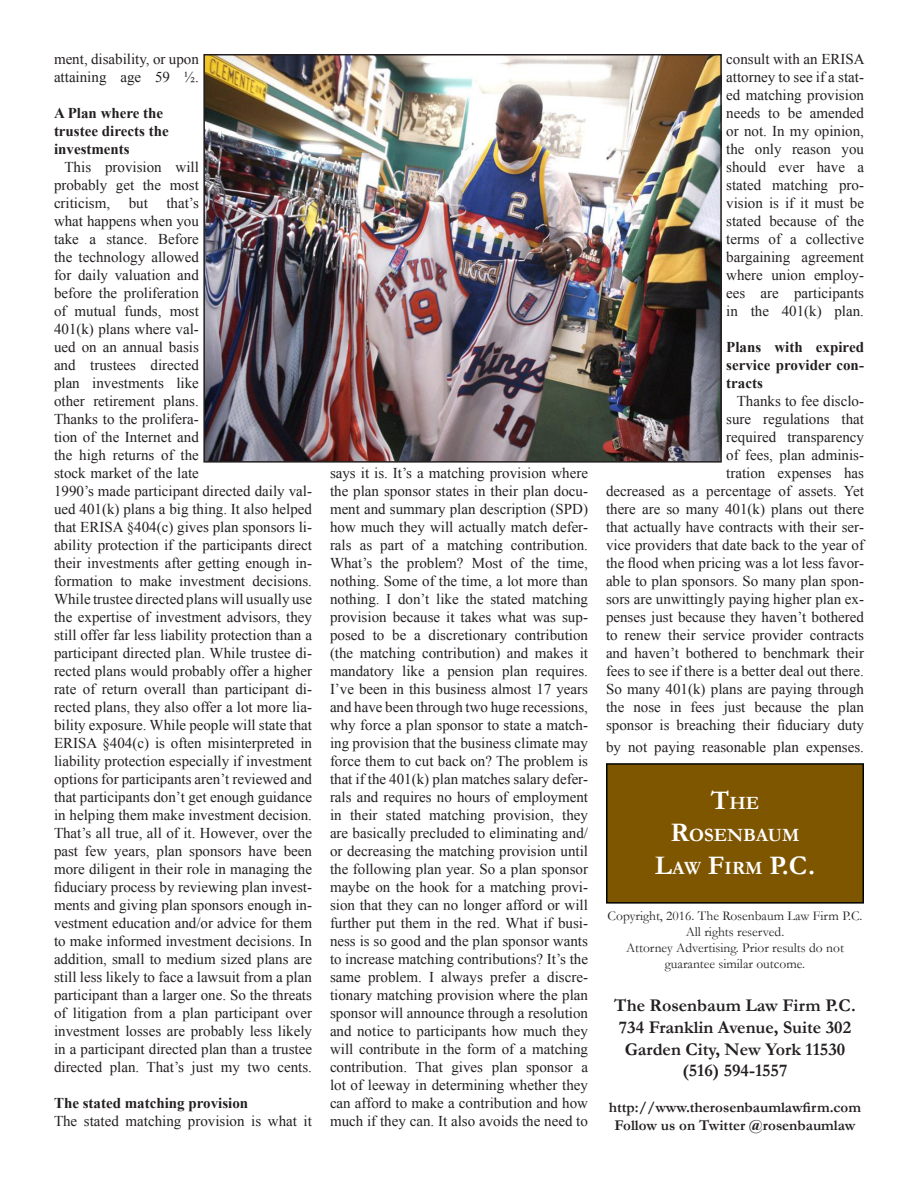
<style>
.page{position:relative;width:918px;height:1188px;background:#fff}
.page>*{position:absolute;margin:0;border:0;box-sizing:border-box;transform-origin:0 0}
.t1{font:700 27px "Garamond";color:#fff}
.t2{font:700 18.9px "Garamond";color:#fff}
.t3{font:700 18px "Garamond";color:#231f20}
.t4{font:15px/18px "Times New Roman";color:#231f20}
.t5{font:700 15px/18px "Times New Roman";color:#231f20}
.t6{font:700 15px "Garamond";color:#231f20}
.t7{font:13.5px/16.2px "Garamond";color:#231f20;text-align:center}
.s1{font-size:27px}
.s2{font-size:18.9px}
</style>
<div class="page">
<div style="left:607px;top:764px;width:256px;height:139px;background:#7f5600"></div>
<div style="left:606px;top:763px;width:258px;height:141px;border:2px solid #000400"></div>
<img style="left:206px;top:57px;width:513px;height:403px">
<div style="left:203px;top:54px;width:519px;height:409px;border:2px solid #231f20"></div>
<p class="t4" style="left:54px;top:50px;width:146px">ment, disability, or upon attaining age 59 ½.</p>
<p class="t5" style="left:54px;top:104px;width:116px">A Plan where the trustee directs the investments</p>
<p class="t4" style="left:54px;top:158px;width:260px;text-indent:10px">This provision will<br>probably get the most<br>criticism, but that’s<br>what happens when you<br>take a stance. Before<br>the technology allowed<br>for daily valuation and<br>before the proliferation<br>of mutual funds, most<br>401(k) plans where val-<br>ued on an annual basis<br>and trustees directed<br>plan investments like<br>other retirement plans.<br>Thanks to the prolifera-<br>tion of the Internet and<br>the high returns of the<br>stock market of the late<br>1990’s made participant directed daily val&shy;ued 401(k) plans a big thing. It also helped that ERISA §404(c) gives plan sponsors li&shy;ability protection if the participants direct their investments after getting enough in&shy;formation to make investment decisions.<br>While trustee directed plans will usually use the expertise of investment advisors, they still offer far less liability protection than a participant directed plan. While trustee di&shy;rected plans would probably offer a higher rate of return overall than participant di&shy;rected plans, they also offer a lot more lia&shy;bility exposure. While people will state that ERISA §404(c) is often misinterpreted in liability protection especially if investment options for participants aren’t reviewed and that participants don’t get enough guidance in helping them make investment decision.<br>That’s all true, all of it. However, over the past few years, plan sponsors have been more diligent in their role in managing the fiduciary process by reviewing plan invest&shy;ments and giving plan sponsors enough in&shy;vestment education and/or advice for them to make informed investment decisions. In addition, small to medium sized plans are still less likely to face a lawsuit from a plan participant than a larger one. So the threats of litigation from a plan participant over investment losses are probably less likely in a participant directed plan than a trustee directed plan. That’s just my two cents.</p>
<p class="t5" style="left:54px;top:1094px;width:196px">The stated matching provision</p>
<p class="t4" style="left:54px;top:1112px;width:260px">The stated matching provision is what it</p>
<p class="t4" style="left:330px;top:463px;width:260px;text-align:justify">says it is. It’s a matching provision where the plan sponsor states in their plan docu&shy;ment and summary plan description (SPD) how much they will actually match defer&shy;rals as part of a matching contribution.<br>What’s the problem? Most of the time, nothing. Some of the time, a lot more than nothing. I don’t like the stated matching provision because it takes what was sup&shy;posed to be a discretionary contribution (the matching contribution) and makes it mandatory like a pension plan requires.<br>I’ve been in this business almost 17 years and have been through two huge recessions, why force a plan sponsor to state a match&shy;ing provision that the business climate may force them to cut back on? The problem is that if the 401(k) plan matches salary defer&shy;rals and requires no hours of employment in their stated matching provision, they are basically precluded to eliminating and/ or decreasing the matching provision until the following plan year. So a plan sponsor maybe on the hook for a matching provi&shy;sion that they can no longer afford or will further put them in the red. What if busi&shy;ness is so good and the plan sponsor wants to increase matching contributions? It’s the same problem. I always prefer a discre&shy;tionary matching provision where the plan sponsor will announce through a resolution and notice to participants how much they will contribute in the form of a matching contribution. That gives plan sponsor a lot of leeway in determining whether they can afford to make a contribution and how much if they can. It also avoids the need to</p>
<p class="t4" style="left:726px;top:50px;width:140px;text-align:justify">consult with an ERISA attorney to see if a stat&shy;ed matching provision needs to be amended or not. In my opinion, the only reason you should ever have a stated matching pro&shy;vision is if it must be stated because of the terms of a collective bargaining agreement where union employ&shy;ees are participants in the 401(k) plan.</p>
<p class="t5" style="left:726px;top:338px;width:139px;text-align:justify">Plans with expired service provider con&shy;tracts</p>
<p class="t4" style="left:606px;top:392px;width:260px;text-align:right">Thanks to fee disclo-<br>sure regulations that<br>required transparency<br>of fees, plan adminis-<br>tration expenses has<br>decreased as a percentage of assets. Yet there are so many 401(k) plans out there that actually have contracts with their ser&shy;vice providers that date back to the year of the flood when pricing was a lot less favor&shy;able to plan sponsors. So many plan spon&shy;sors are unwittingly paying higher plan ex&shy;penses just because they haven’t bothered to renew their service provider contracts and haven’t bothered to benchmark their fees to see if there is a better deal out there.<br>So many 401(k) plans are paying through the nose in fees just because the plan sponsor is breaching their fiduciary duty</p>
<p class="t4" style="left:606px;top:738px;width:260px">by not paying reasonable plan expenses.</p>
<p class="t2" style="left:711px;top:792px;width:50px"><span class="s1">T</span>HE</p>
<p class="t2" style="left:670px;top:824px;width:131px"><span class="s1">R</span>OSENBAUM</p>
<p class="t1" style="left:655px;top:849px;width:162px">L<span class="s2">AW</span> F<span class="s2">IRM</span> P.C.</p>
<p class="t7" style="left:608px;top:907px;width:256px">Copyright, 2016. The Rosenbaum Law Firm P.C.<br>All rights reserved.</p>
<p class="t7" style="left:626px;top:940px;width:219px">Attorney Advertising. Prior results do not</p>
<p class="t7" style="left:665px;top:956px;width:142px">guarantee similar outcome.</p>
<p class="t3" style="left:614px;top:995px;width:243px">The Rosenbaum Law Firm P.C.</p>
<p class="t3" style="left:619px;top:1017px;width:234px">734 Franklin Avenue, Suite 302</p>
<p class="t3" style="left:625px;top:1038px;width:222px">Garden City, New York 11530</p>
<p class="t3" style="left:682px;top:1060px;width:107px">(516) 594-1557</p>
<p class="t6" style="left:609px;top:1099px;width:254px">http://www.therosenbaumlawfirm.com</p>
<p class="t6" style="left:614px;top:1117px;width:243px">Follow us on Twitter @rosenbaumlaw</p>
</div>
